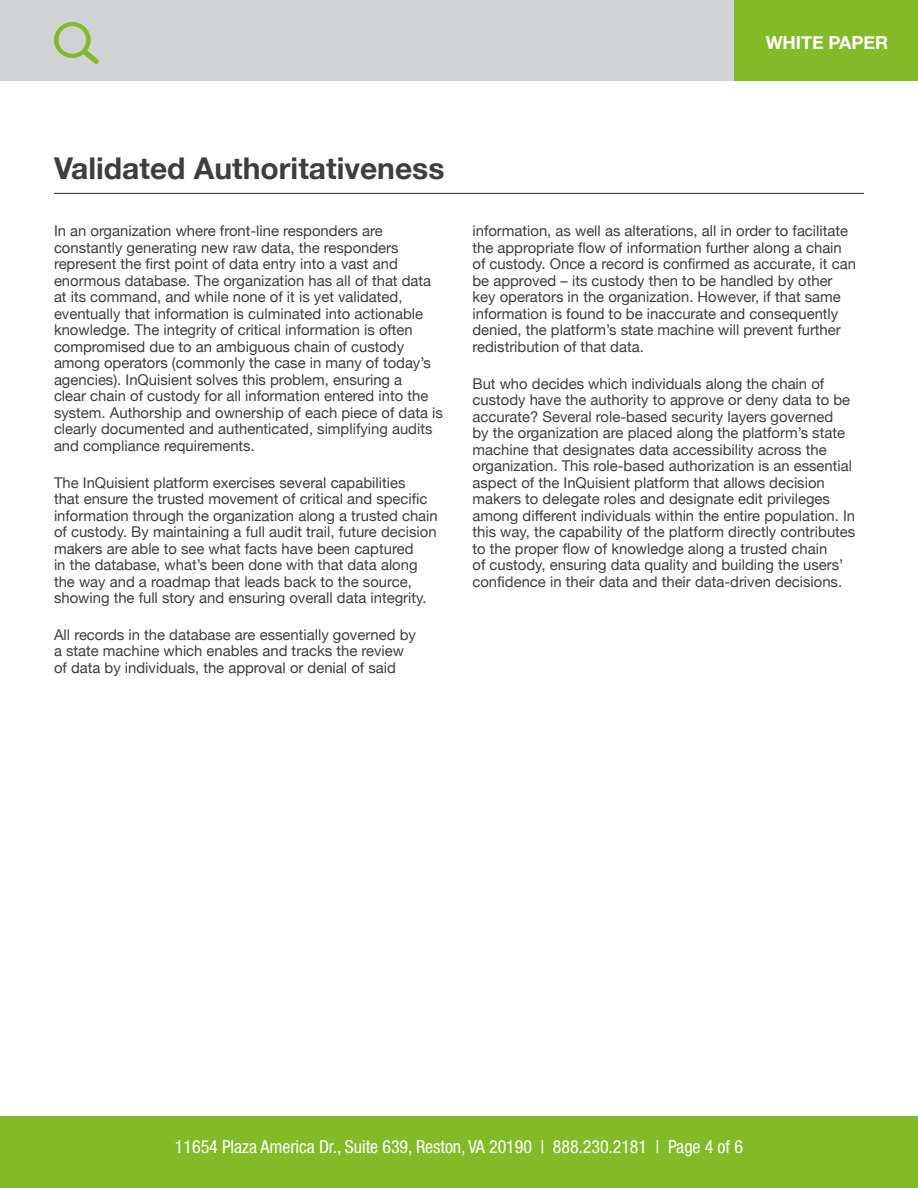
<style>
.page{position:relative;width:918px;height:1188px;background:#fff}
.page>*{position:absolute;margin:0;border:0;box-sizing:border-box;transform-origin:0 0}
.Chapter_Section_Head{font:700 30px "Helvetica Neue";color:#3e3e3f}
.t1{font:condensed 18px "Helvetica Neue LT Std";letter-spacing:-.005em;color:#fff}
.t2{font:700 18px "Helvetica Neue";letter-spacing:-.005em;color:#fff}
.body{font:14.85px/16.5px "Helvetica Neue";color:#3e3e3f}
</style>
<div class="page">
<div style="left:733px;top:0;width:185px;height:81px;background:#82bb27"></div>
<div style="left:0;top:0;width:733px;height:81px;background:#d1d2d4"></div>
<div style="left:0;top:1117px;width:918px;height:71px;background:#82bb27"></div>
<svg style="left:54px;top:22px;width:45px;height:42px"></svg>
<hr style="left:54px;top:193px;width:810px;height:1px;background:#3e3e3f">
<p class="t2" style="left:766px;top:28px;width:124px">WHITE PAPER</p>
<p class="Chapter_Section_Head" style="left:54px;top:145px;width:392px">Validated Authoritativeness</p>
<p class="body" style="left:54px;top:224px;width:390px">In an organization where front-line responders are constantly generating new raw data, the responders represent the first point of data entry into a vast and enormous database. The organization has all of that data at its command, and while none of it is yet validated, eventually that information is culminated into actionable knowledge. The integrity of critical information is often compromised due to an ambiguous chain of custody among operators (commonly the case in many of today’s agencies). InQuisient solves this problem, ensuring a<br>clear chain of custody for all information entered into the system. Authorship and ownership of each piece of data is clearly documented and authenticated, simplifying audits and compliance requirements.</p>
<p class="body" style="left:54px;top:475px;width:385px">The InQuisient platform exercises several capabilities<br>that ensure the trusted movement of critical and specific information through the organization along a trusted chain of custody. By maintaining a full audit trail, future decision makers are able to see what facts have been captured<br>in the database, what’s been done with that data along the way and a roadmap that leads back to the source, showing the full story and ensuring overall data integrity.</p>
<p class="body" style="left:54px;top:627px;width:363px">All records in the database are essentially governed by a state machine which enables and tracks the review of data by individuals, the approval or denial of said</p>
<p class="body" style="left:472px;top:224px;width:385px">information, as well as alterations, all in order to facilitate the appropriate flow of information further along a chain of custody. Once a record is confirmed as accurate, it can be approved – its custody then to be handled by other key operators in the organization. However, if that same information is found to be inaccurate and consequently denied, the platform’s state machine will prevent further redistribution of that data.</p>
<p class="body" style="left:472px;top:376px;width:384px">But who decides which individuals along the chain of custody have the authority to approve or deny data to be accurate? Several role-based security layers governed<br>by the organization are placed along the platform’s state machine that designates data accessibility across the organization. This role-based authorization is an essential aspect of the InQuisient platform that allows decision makers to delegate roles and designate edit privileges among different individuals within the entire population. In this way, the capability of the platform directly contributes to the proper flow of knowledge along a trusted chain<br>of custody, ensuring data quality and building the users’ confidence in their data and their data-driven decisions.</p>
<p class="t1" style="left:175px;top:1136px;width:570px">11654 Plaza America Dr., Suite 639, Reston, VA 20190 | 888.230.2181 | Page 4 of 6</p>
</div>
